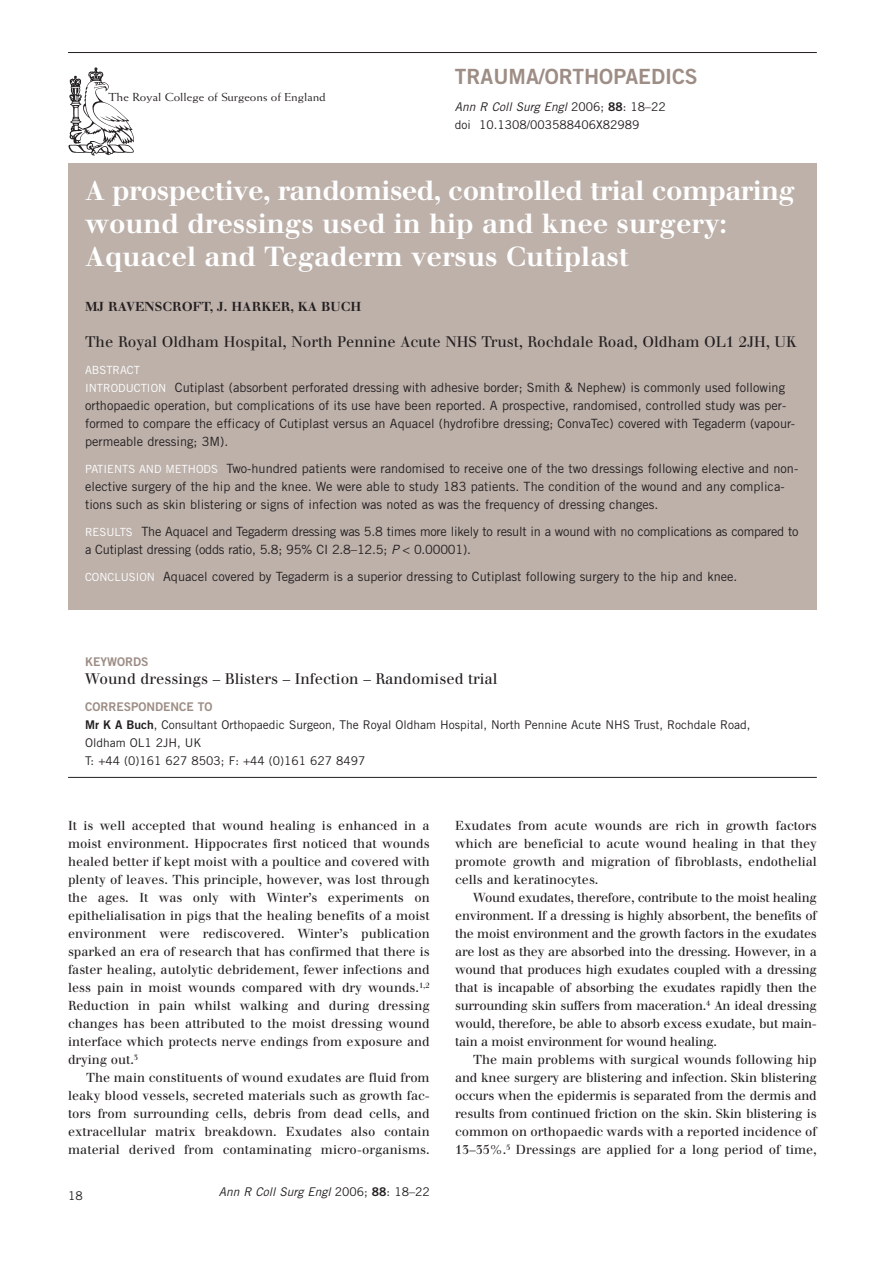
<style>
.page{position:relative;width:893px;height:1263px;background:#fff}
.page>*{position:absolute;margin:0;border:0;box-sizing:border-box;transform-origin:0 0}
.t1{font:700 27px/33px "Walbaum";color:#fff}
.t2{font:21px "Trade Gothic Bold Two";color:#9d8d85}
.t3{font:15px "Walbaum";color:#231f20}
.t4{font:12.75px/18px "Walbaum";color:#231f20;text-align:justify}
.t5{font:12.75px/18px "Trade Gothic";color:#231f20}
.t6{font:12.75px/18px "Trade Gothic";letter-spacing:-.02em;color:#231f20}
.t7{font:700 12.75px "Walbaum";color:#231f20}
.t8{font:12px/18px "Trade Gothic";color:#231f20}
.t9{font:italic 12px "Trade Gothic";color:#231f20}
.t10{font:12px "Trade Gothic Bold Two";color:#9d8d85}
.t11{font:11.7px "Weiss";color:#231f20;scale:1.08 1}
.t12{font:11.25px "Trade Gothic";color:#fff}
.s1{font-style:italic}
.s2{font-family:"Trade Gothic Bold Two"}
.s3{font-size:11.25px;color:#fff}
.s4{font-style:normal}
.s5{font-family:"Trade Gothic Bold Two";font-style:normal}
</style>
<div class="page">
<hr style="left:68px;top:52px;width:748px;height:1px;background:#231f20">
<svg style="left:68px;top:68px;width:66px;height:87px"></svg>
<div style="left:68px;top:163px;width:748px;height:447px;background:#bdb1aa"></div>
<hr style="left:68px;top:777px;width:748px;height:1px;background:#231f20">
<p class="t11" style="left:108px;top:92px;width:203px">The Royal College of Surgeons of England</p>
<h2 class="t2" style="left:455px;top:69px;width:244px">TRAUMA/ORTHOPAEDICS</h2>
<p class="t8" style="left:455px;top:99px;width:212px"><span class="s1">Ann R Coll Surg Engl</span> 2006; <span class="s2">88</span>: 18–22 doi 10.1308/003588406X82989</p>
<h1 class="t1" style="left:85px;top:176px;width:711px">A prospective, randomised, controlled trial comparing wound dressings used in hip and knee surgery:<br>Aquacel and Tegaderm versus Cutiplast</h1>
<p class="t7" style="left:85px;top:301px;width:277px">MJ RAVENSCROFT, J. HARKER, KA BUCH</p>
<p class="t3" style="left:85px;top:336px;width:713px">The Royal Oldham Hospital, North Pennine Acute NHS Trust, Rochdale Road, Oldham OL1 2JH, UK</p>
<p class="t12" style="left:85px;top:365px;width:57px">ABSTRACT</p>
<p class="t5" style="left:85px;top:379px;width:711px"><span class="s3">INTRODUCTION</span> Cutiplast (absorbent perforated dressing with adhesive border; Smith &amp; Nephew) is commonly used following orthopaedic operation, but complications of its use have been reported. A prospective, randomised, controlled study was per&shy;formed to compare the efficacy of Cutiplast versus an Aquacel (hydrofibre dressing; ConvaTec) covered with Tegaderm (vapour&shy;permeable dressing; 3M).</p>
<p class="t5" style="left:85px;top:460px;width:714px"><span class="s3">PATIENTS AND METHODS</span> Two-hundred patients were randomised to receive one of the two dressings following elective and non&shy;elective surgery of the hip and the knee. We were able to study 183 patients. The condition of the wound and any complica&shy;tions such as skin blistering or signs of infection was noted as was the frequency of dressing changes.</p>
<p class="t6" style="left:85px;top:523px;width:715px"><span class="s3">RESULTS</span> The Aquacel and Tegaderm dressing was 5.8 times more likely to result in a wound with no complications as compared to a Cutiplast dressing (odds ratio, 5.8; 95% CI 2.8–12.5; <span class="s1">P</span> &lt; 0.00001).</p>
<p class="t5" style="left:85px;top:568px;width:654px"><span class="s3">CONCLUSION</span> Aquacel covered by Tegaderm is a superior dressing to Cutiplast following surgery to the hip and knee.</p>
<p class="t10" style="left:85px;top:657px;width:65px">KEYWORDS</p>
<p class="t3" style="left:85px;top:673px;width:414px">Wound dressings – Blisters – Infection – Randomised trial</p>
<p class="t10" style="left:85px;top:702px;width:129px">CORRESPONDENCE TO</p>
<p class="t8" style="left:85px;top:717px;width:666px"><span class="s2">Mr K A Buch</span>, Consultant Orthopaedic Surgeon, The Royal Oldham Hospital, North Pennine Acute NHS Trust, Rochdale Road,<br>Oldham OL1 2JH, UK<br>T: +44 (0)161 627 8503; F: +44 (0)161 627 8497</p>
<p class="t4" style="left:68px;top:818px;width:363px">It is well accepted that wound healing is enhanced in a moist environment. Hippocrates first noticed that wounds healed better if kept moist with a poultice and covered with plenty of leaves. This principle, however, was lost through the ages. It was only with Winter’s experiments on epithelialisation in pigs that the healing benefits of a moist environment were rediscovered. Winter’s publication sparked an era of research that has confirmed that there is faster healing, autolytic debridement, fewer infections and less pain in moist wounds compared with dry wounds.<sup>1,2<br></sup>Reduction in pain whilst walking and during dressing changes has been attributed to the moist dressing wound interface which protects nerve endings from exposure and drying out.<sup>3</sup></p>
<p class="t4" style="left:68px;top:1070px;width:363px;text-indent:18px">The main constituents of wound exudates are fluid from leaky blood vessels, secreted materials such as growth fac&shy;tors from surrounding cells, debris from dead cells, and extracellular matrix breakdown. Exudates also contain material derived from contaminating micro-organisms.</p>
<p class="t8" style="left:68px;top:1188px;width:16px">18</p>
<p class="t9" style="left:219px;top:1188px;width:212px">Ann R Coll Surg Engl <span class="s4">2006;</span> <span class="s5">88</span><span class="s4">: 18–22</span></p>
<p class="t4" style="left:455px;top:818px;width:363px">Exudates from acute wounds are rich in growth factors which are beneficial to acute wound healing in that they promote growth and migration of fibroblasts, endothelial cells and keratinocytes.</p>
<p class="t4" style="left:455px;top:890px;width:363px;text-indent:18px">Wound exudates, therefore, contribute to the moist healing environment. If a dressing is highly absorbent, the benefits of the moist environment and the growth factors in the exudates are lost as they are absorbed into the dressing. However, in a wound that produces high exudates coupled with a dressing that is incapable of absorbing the exudates rapidly then the surrounding skin suffers from maceration.<sup>4</sup> An ideal dressing would, therefore, be able to absorb excess exudate, but main&shy;tain a moist environment for wound healing.</p>
<p class="t4" style="left:455px;top:1052px;width:363px;text-indent:18px">The main problems with surgical wounds following hip and knee surgery are blistering and infection. Skin blistering occurs when the epidermis is separated from the dermis and results from continued friction on the skin. Skin blistering is common on orthopaedic wards with a reported incidence of 13–35%.<sup>5</sup> Dressings are applied for a long period of time,</p>
</div>
